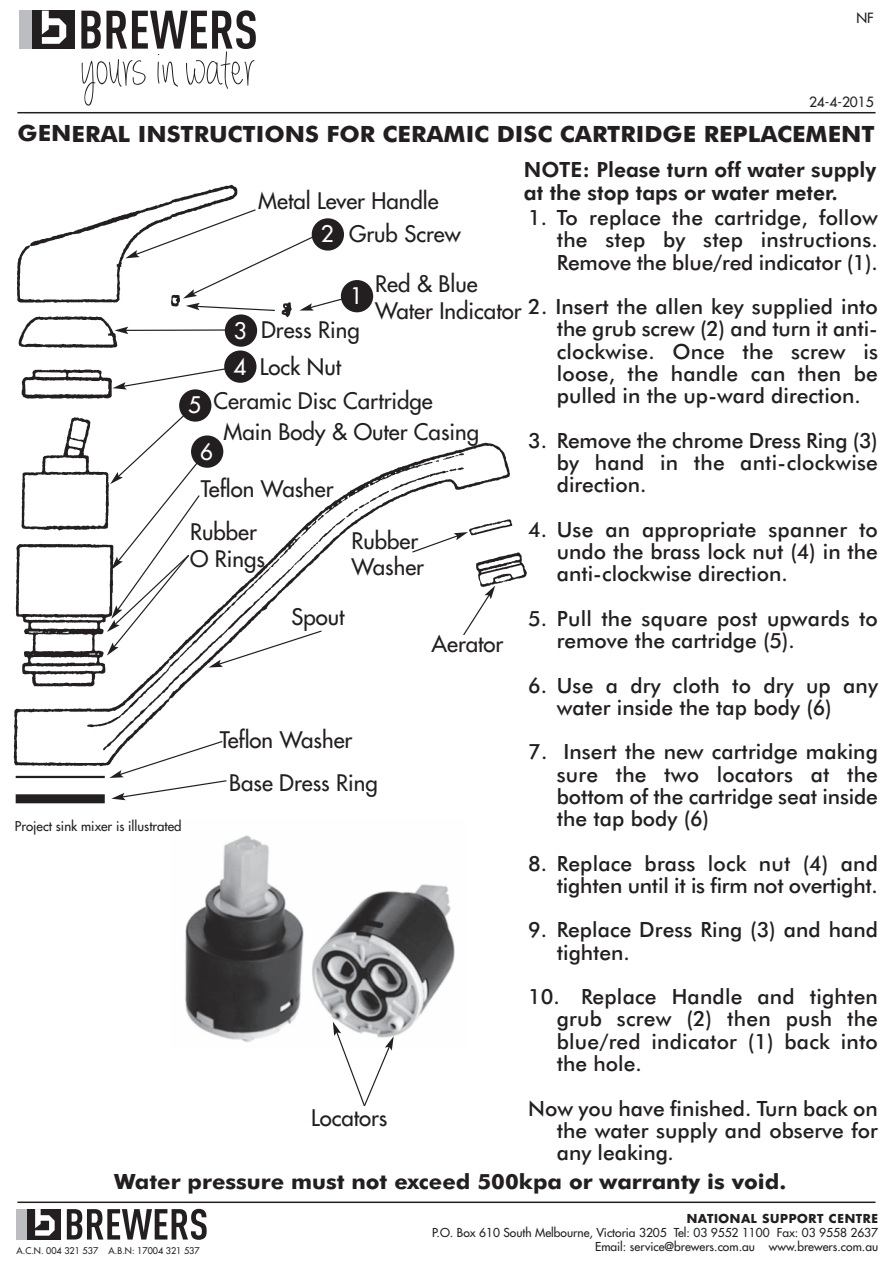
<style>
.page{position:relative;width:893px;height:1263px;background:#fff}
.page>*{position:absolute;margin:0;border:0;box-sizing:border-box;transform-origin:0 0}
.t1{font:700 22.5px "Futura BT";color:#231f20;scale:1.06 1}
.t2{font:22.2px/26.5px "Futura";color:#231f20}
.t3{font:22.2px/36px "Futura";color:#fff}
.t4{font:500 21px/22.2px "Futura BT";color:#231f20;text-align:justify}
.t5{font:800 21px/23.2px "Futura BT";color:#231f20}
.t6{font:700 21px "Futura BT";color:#231f20;scale:1.05 1}
.t7{font:13.8px "Futura";color:#231f20}
.t8{font:13.2px "Futura";color:#231f20}
.t9{font:12px "Futura";color:#231f20}
.t10{font:700 12px "Futura";letter-spacing:.05em;color:#231f20}
.t11{font:9px "Futura";color:#231f20}
</style>
<div class="page">
<hr style="left:17px;top:112px;width:858px;height:1px;background:#231f20">
<hr style="left:17px;top:1201px;width:858px;height:2px;background:#231f20">
<div style="left:17px;top:1209px;width:40px;height:31px;background:#bcbdc0"></div>
<div style="left:28px;top:1209px;width:33px;height:31px;background:#231f20"></div>
<svg style="left:35px;top:1209px;width:20px;height:27px"></svg>
<svg style="left:67px;top:1209px;width:140px;height:31px"></svg>
<div style="left:19px;top:10px;width:15px;height:39px;background:#bcbdc0"></div>
<div style="left:33px;top:10px;width:42px;height:39px;background:#231f20"></div>
<svg style="left:42px;top:11px;width:24px;height:33px"></svg>
<svg style="left:81px;top:10px;width:175px;height:96px"></svg>
<img style="left:13px;top:184px;width:514px;height:583px">
<svg style="left:114px;top:327px;width:111px;height:7px"></svg>
<svg style="left:112px;top:364px;width:134px;height:25px"></svg>
<svg style="left:107px;top:397px;width:216px;height:270px"></svg>
<svg style="left:411px;top:532px;width:57px;height:22px"></svg>
<svg style="left:462px;top:585px;width:33px;height:52px"></svg>
<svg style="left:109px;top:740px;width:119px;height:60px"></svg>
<svg style="left:125px;top:208px;width:242px;height:104px"></svg>
<div style="left:312px;top:218px;width:32px;height:33px;background:#231f20;border-radius:50%"></div>
<div style="left:225px;top:314px;width:32px;height:33px;background:#231f20;border-radius:50%"></div>
<div style="left:224px;top:350px;width:32px;height:33px;background:#231f20;border-radius:50%"></div>
<div style="left:179px;top:389px;width:32px;height:33px;background:#231f20;border-radius:50%"></div>
<div style="left:191px;top:435px;width:32px;height:33px;background:#231f20;border-radius:50%"></div>
<div style="left:341px;top:280px;width:32px;height:32px;background:#231f20;border-radius:50%"></div>
<img style="left:185px;top:835px;width:270px;height:207px">
<hr style="left:16px;top:776px;width:89px;height:2px;background:#231f20">
<div style="left:16px;top:794px;width:89px;height:9px;background:#231f20"></div>
<svg style="left:333px;top:1021px;width:61px;height:85px"></svg>
<p class="t7" style="left:856px;top:11px;width:19px">NF</p>
<p class="t7" style="left:809px;top:95px;width:66px">24-4-2015</p>
<p class="t1" style="left:18px;top:125px;width:810px">GENERAL INSTRUCTIONS FOR CERAMIC DISC CARTRIDGE REPLACEMENT</p>
<p class="t8" style="left:15px;top:819px;width:168px">Project sink mixer is illustrated</p>
<p class="t5" style="left:524px;top:159px;width:354px">NOTE: Please turn off water supply at the stop taps or water meter.</p>
<p class="t2" style="left:349px;top:187px;width:113px;line-height:32.4px;text-indent:-91px">Metal Lever Handle<br>Grub Screw</p>
<p class="t4" style="left:557px;top:208px;width:323px;text-indent:-29px">1. To replace the cartridge, follow the step by step instructions.<br>Remove the blue/red indicator (1).</p>
<p class="t4" style="left:557px;top:297px;width:323px;text-indent:-29px">2. Insert the allen key supplied into the grub screw (2) and turn it anti&shy;clockwise. Once the screw is loose, the handle can then be pulled in the up-ward direction.</p>
<p class="t4" style="left:557px;top:431px;width:323px;text-indent:-29px">3. Remove the chrome Dress Ring (3) by hand in the anti-clockwise direction.</p>
<p class="t4" style="left:557px;top:520px;width:323px;text-indent:-29px">4. Use an appropriate spanner to undo the brass lock nut (4) in the anti-clockwise direction.</p>
<p class="t4" style="left:557px;top:609px;width:323px;text-indent:-29px">5. Pull the square post upwards to remove the cartridge (5).</p>
<p class="t4" style="left:557px;top:676px;width:323px;text-indent:-29px">6. Use a dry cloth to dry up any water inside the tap body (6)</p>
<p class="t4" style="left:557px;top:742px;width:323px;text-indent:-29px">7. Insert the new cartridge making sure the two locators at the bottom of the cartridge seat inside the tap body (6)</p>
<p class="t4" style="left:528px;top:854px;width:351px;text-align:right">8. Replace brass lock nut (4) and tighten until it is firm not overtight.</p>
<p class="t4" style="left:557px;top:921px;width:323px;text-indent:-29px">9. Replace Dress Ring (3) and hand tighten.</p>
<p class="t4" style="left:557px;top:987px;width:323px;text-indent:-29px">10. Replace Handle and tighten grub screw (2) then push the blue/red indicator (1) back into the hole.</p>
<p class="t4" style="left:557px;top:1099px;width:323px;text-indent:-29px">Now you have finished. Turn back on the water supply and observe for any leaking.</p>
<p class="t3" style="left:321px;top:218px;width:14px">2</p>
<p class="t2" style="left:375px;top:272px;width:148px">Red &amp; Blue<br>Water Indicator</p>
<p class="t3" style="left:350px;top:279px;width:14px">1</p>
<p class="t3" style="left:233px;top:314px;width:15px">3<br>4</p>
<p class="t2" style="left:260px;top:313px;width:101px;line-height:36.5px">Dress Ring<br>Lock Nut</p>
<p class="t2" style="left:223px;top:387px;width:257px;line-height:30.6px;text-indent:-10px">Ceramic Disc Cartridge<br>Main Body &amp; Outer Casing</p>
<p class="t2" style="left:201px;top:477px;width:134px">Teflon Washer</p>
<p class="t3" style="left:188px;top:384px;width:26px;line-height:46px;text-align:center">5<br>6</p>
<p class="t2" style="left:190px;top:520px;width:77px">Rubber<br>O Rings</p>
<p class="t2" style="left:351px;top:529px;width:74px">Rubber<br>Washer</p>
<p class="t2" style="left:291px;top:605px;width:55px">Spout</p>
<p class="t2" style="left:432px;top:632px;width:73px">Aerator</p>
<p class="t2" style="left:229px;top:719px;width:150px;line-height:44px;text-indent:-9px">Teflon Washer<br>Base Dress Ring</p>
<p class="t2" style="left:311px;top:1106px;width:78px">Locators</p>
<p class="t6" style="left:114px;top:1173px;width:642px">Water pressure must not exceed 500kpa or warranty is void.</p>
<p class="t10" style="left:687px;top:1212px;width:193px">NATIONAL SUPPORT CENTRE</p>
<p class="t9" style="left:432px;top:1227px;width:447px">P.O. Box 610 South Melbourne, Victoria 3205 Tel: 03 9552 1100 Fax: 03 9558 2637</p>
<p class="t11" style="left:16px;top:1246px;width:185px">A.C.N. 004 321 537 A.B.N: 17004 321 537</p>
<p class="t9" style="left:595px;top:1241px;width:285px">Email: service@brewers.com.au www.brewers.com.au</p>
</div>
